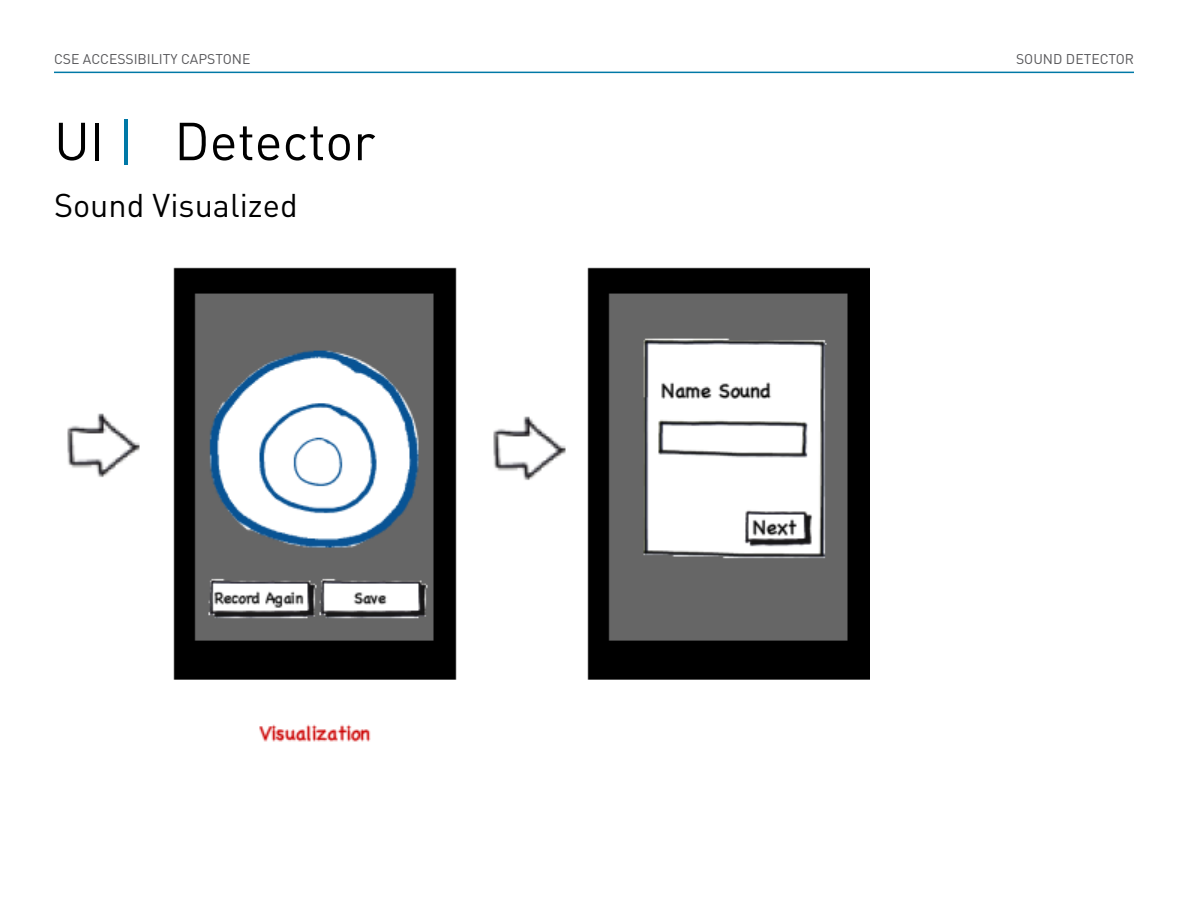
<style>
.page{position:relative;width:1188px;height:918px;background:#fff}
.page>*{position:absolute;margin:0;border:0;box-sizing:border-box;transform-origin:0 0}
.t1{font:52.65px "DIN";color:#000}
.t2{font:32.55px "DIN";color:#000}
.t3{font:13.95px "DIN";color:#565659}
.s1{color:#0079a7}
</style>
<div class="page">
<hr style="left:54px;top:72px;width:1080px;height:1px;background:#0079a7">
<img style="left:67px;top:267px;width:803px;height:475px">
<p class="t3" style="left:54px;top:50px;width:198px">CSE ACCESSIBILITY CAPSTONE</p>
<p class="t3" style="left:1016px;top:50px;width:119px">SOUND DETECTOR</p>
<h1 class="t1" style="left:54px;top:108px;width:323px">UI <span class="s1">|</span> Detector</h1>
<h2 class="t2" style="left:54px;top:185px;width:245px">Sound Visualized</h2>
</div>
